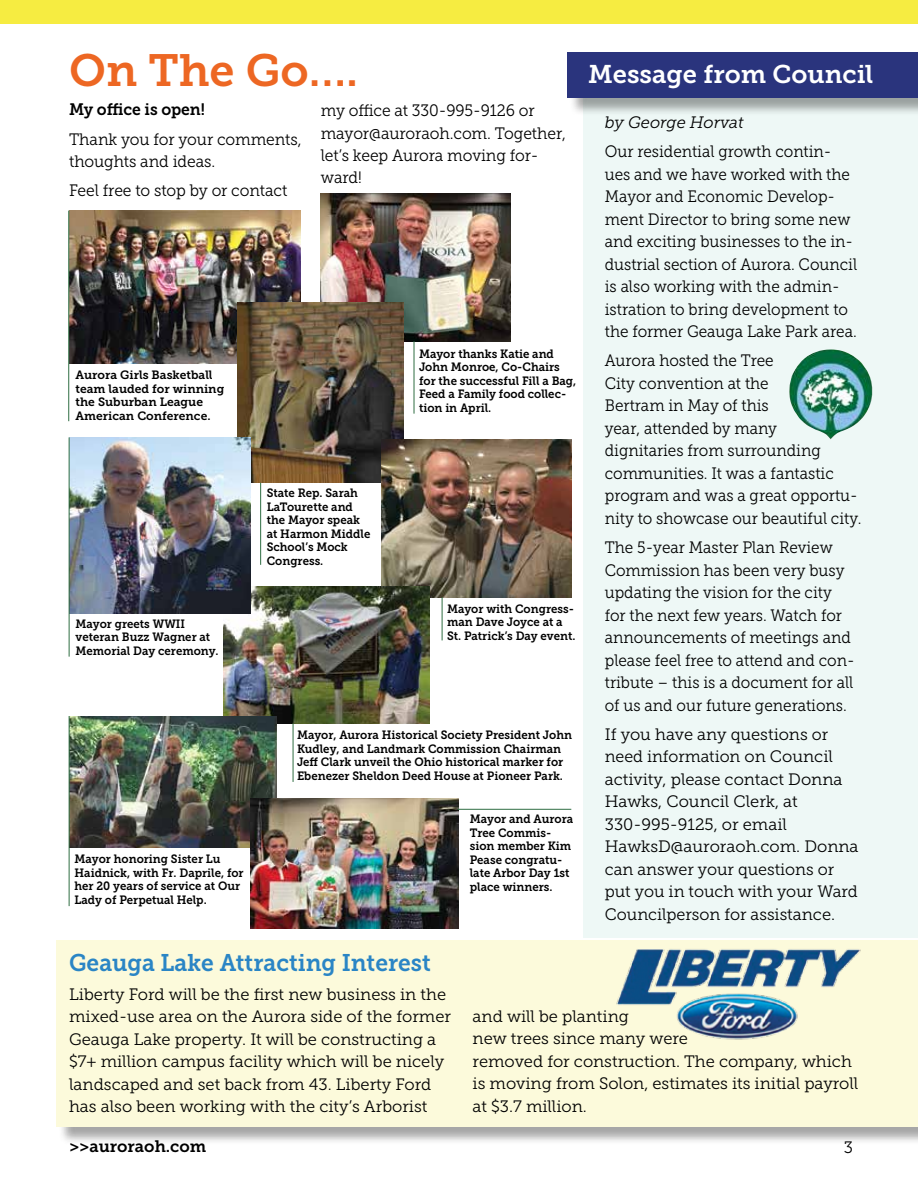
<style>
.page{position:relative;width:918px;height:1188px;background:#fff}
.page>*{position:absolute;margin:0;border:0;box-sizing:border-box;transform-origin:0 0}
.t1{font:45px "Museo Slab 700";color:#ed6723}
.t2{font:25.5px "Museo Slab 700";color:#fff}
.t3{font:24px "Museo Slab 700";color:#2a85c5;scale:.95 1}
.t4{font:16.5px/22.5px "Museo Slab 300";color:#000;scale:.93 1}
.t5{font:16.5px/22.5px "Museo Slab 300";color:#000}
.t6{font:16.5px/22.5px "Museo Slab 300";color:#000;scale:.95 1}
.t7{font:16.5px "Museo Slab 700";letter-spacing:-.005em;color:#000;scale:.95 1}
.t8{font:italic 16.5px "Museo Slab 300";color:#000}
.t9{font:16.5px "Museo Slab 700";letter-spacing:-.005em;color:#000}
.t10{font:12px/13.5px "Museo Slab 700";color:#000;scale:.95 1}
.t11{font:12px/13.5px "Museo Slab 700";color:#000}
</style>
<div class="page">
<img style="left:321px;top:193px;width:190px;height:149px">
<img style="left:69px;top:211px;width:232px;height:152px">
<div style="left:59px;top:942px;width:859px;height:203px;background:#000;opacity:.35"></div>
<div style="left:56px;top:940px;width:862px;height:186px;background:#fcfadb"></div>
<div style="left:583px;top:97px;width:335px;height:840px;background:#eef8f6"></div>
<div style="left:569px;top:54px;width:349px;height:62px;background:#000;opacity:.35"></div>
<div style="left:567px;top:52px;width:351px;height:45px;background:#2a347d"></div>
<div style="left:0;top:0;width:918px;height:24px;background:#f6ec41"></div>
<img style="left:238px;top:302px;width:166px;height:181px">
<img style="left:381px;top:440px;width:191px;height:157px">
<img style="left:224px;top:586px;width:206px;height:138px">
<img style="left:70px;top:716px;width:207px;height:131px">
<img style="left:70px;top:437px;width:181px;height:177px">
<img style="left:251px;top:798px;width:208px;height:131px">
<hr style="left:68px;top:211px;width:1px;height:210px;background:#2f6e43">
<hr style="left:458px;top:809px;width:113px;height:1px;background:#2f6e43">
<hr style="left:69px;top:437px;width:1px;height:220px;background:#2f6e43">
<hr style="left:414px;top:341px;width:1px;height:73px;background:#2f6e43">
<hr style="left:260px;top:483px;width:1px;height:82px;background:#2f6e43">
<hr style="left:442px;top:597px;width:1px;height:43px;background:#2f6e43">
<hr style="left:293px;top:724px;width:1px;height:58px;background:#2f6e43">
<hr style="left:69px;top:716px;width:1px;height:190px;background:#2f6e43">
<img style="left:608px;top:937px;width:260px;height:103px">
<img style="left:789px;top:349px;width:83px;height:90px">
<h1 class="t1" style="left:69px;top:45px;width:291px">On The Go….</h1>
<p class="t7" style="left:69px;top:100px;width:145px">My office is open!</p>
<p class="t6" style="left:69px;top:128px;width:246px">Thank you for your comments, thoughts and ideas.</p>
<p class="t6" style="left:69px;top:180px;width:231px">Feel free to stop by or contact</p>
<p class="t6" style="left:321px;top:99px;width:260px">my office at 330-995-9126 or mayor@auroraoh.com. Together, let’s keep Aurora moving for&shy;ward!</p>
<p class="t11" style="left:76px;top:369px;width:150px">Aurora Girls Basketball team lauded for winning the Suburban League<br>American Conference.</p>
<p class="t10" style="left:76px;top:617px;width:152px">Mayor greets WWII veteran Buzz Wagner at<br>Memorial Day ceremony.</p>
<p class="t10" style="left:267px;top:486px;width:111px">State Rep. Sarah<br>LaTourette and the Mayor speak at Harmon Middle<br>School’s Mock<br>Congress.</p>
<p class="t10" style="left:419px;top:347px;width:167px">Mayor thanks Katie and<br>John Monroe, Co-Chairs for the successful Fill a Bag,<br>Feed a Family food collec&shy;tion in April.</p>
<p class="t10" style="left:447px;top:602px;width:137px">Mayor with Congress&shy;man Dave Joyce at a<br>St. Patrick’s Day event.</p>
<p class="t10" style="left:75px;top:852px;width:180px">Mayor honoring Sister Lu<br>Haidnick, with Fr. Daprile, for her 20 years of service at Our<br>Lady of Perpetual Help.</p>
<p class="t10" style="left:297px;top:728px;width:291px">Mayor, Aurora Historical Society President John Kudley, and Landmark Commission Chairman Jeff Clark unveil the Ohio historical marker for Ebenezer Sheldon Deed House at Pioneer Park.</p>
<p class="t10" style="left:470px;top:812px;width:110px">Mayor and Aurora<br>Tree Commis&shy;sion member Kim<br>Pease congratu&shy;late Arbor Day 1st place winners.</p>
<h2 class="t2" style="left:588px;top:60px;width:287px">Message from Council</h2>
<p class="t8" style="left:605px;top:113px;width:140px">by George Horvat</p>
<p class="t4" style="left:605px;top:140px;width:273px">Our residential growth contin&shy;ues and we have worked with the<br>Mayor and Economic Develop&shy;ment Director to bring some new and exciting businesses to the in&shy;dustrial section of Aurora. Council is also working with the admin&shy;istration to bring development to the former Geauga Lake Park area.</p>
<p class="t4" style="left:605px;top:350px;width:278px">Aurora hosted the Tree<br>City convention at the<br>Bertram in May of this<br>year, attended by many<br>dignitaries from surrounding communities. It was a fantastic program and was a great opportu&shy;nity to showcase our beautiful city.</p>
<p class="t4" style="left:605px;top:536px;width:270px">The 5-year Master Plan Review<br>Commission has been very busy updating the vision for the city for the next few years. Watch for announcements of meetings and please feel free to attend and con&shy;tribute – this is a document for all of us and our future generations.</p>
<p class="t5" style="left:605px;top:723px;width:255px">If you have any questions or need information on Council activity, please contact Donna<br>Hawks, Council Clerk, at<br>330-995-9125, or email<br>HawksD@auroraoh.com. Donna can answer your questions or put you in touch with your Ward<br>Councilperson for assistance.</p>
<h3 class="t3" style="left:69px;top:949px;width:382px">Geauga Lake Attracting Interest</h3>
<p class="t5" style="left:69px;top:983px;width:383px">Liberty Ford will be the first new business in the mixed-use area on the Aurora side of the former Geauga Lake property. It will be constructing a $7+ million campus facility which will be nicely landscaped and set back from 43. Liberty Ford has also been working with the city’s Arborist</p>
<p class="t5" style="left:473px;top:1005px;width:387px">and will be planting<br>new trees since many were<br>removed for construction. The company, which is moving from Solon, estimates its initial payroll at $3.7 million.</p>
<p class="t9" style="left:69px;top:1137px;width:139px">&gt;&gt;auroraoh.com</p>
<p class="t5" style="left:844px;top:1136px;width:11px">3</p>
</div>
